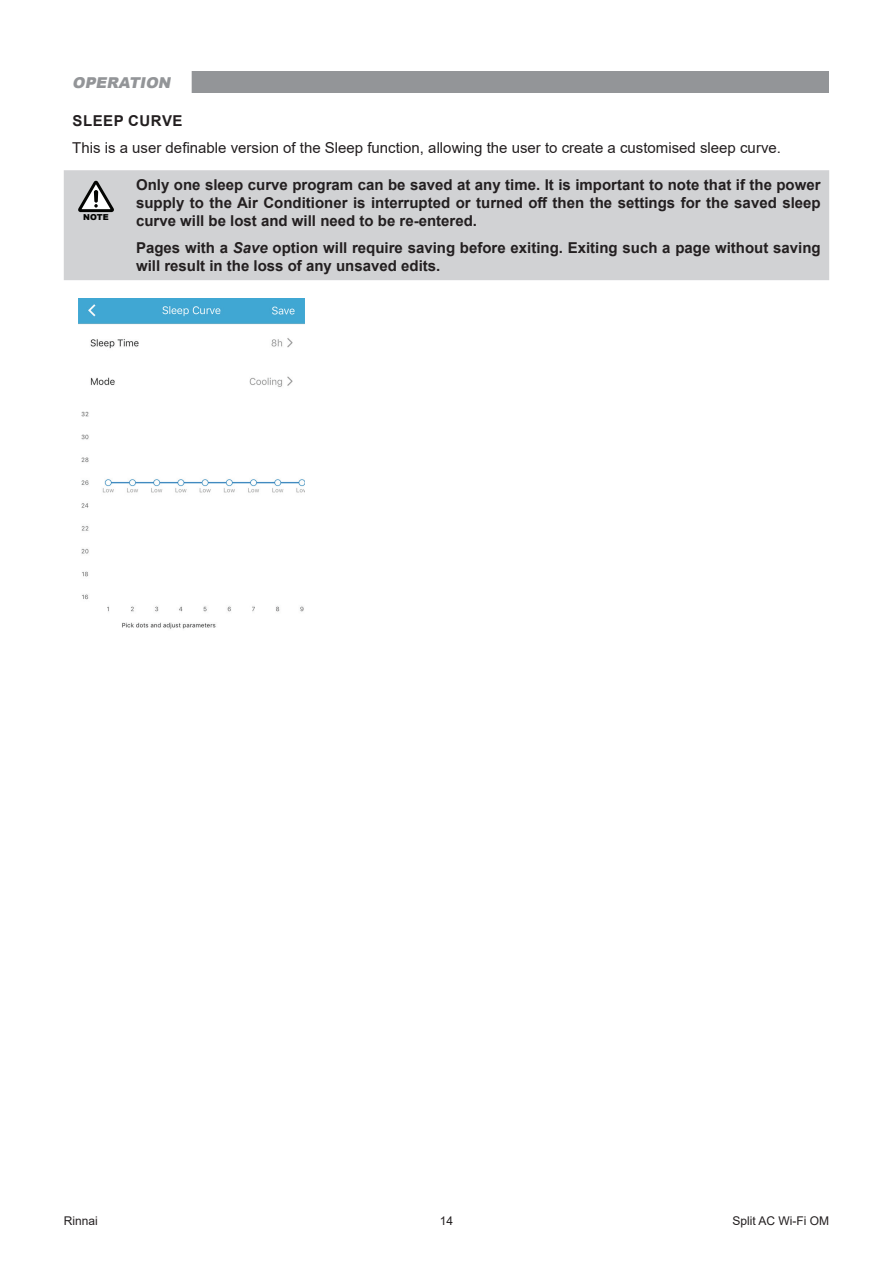
<style>
.page{position:relative;width:893px;height:1263px;background:#fff}
.page>*{position:absolute;margin:0;border:0;box-sizing:border-box;transform-origin:0 0}
.t1{font:700 15px/18px "Arial";color:#231f20;text-align:justify}
.t2{font:15px "Arial";color:#231f20}
.t3{font:700 15px "Arial";letter-spacing:.035em;color:#231f20}
.t4{font:italic 900 15px "Arial";color:#939598}
.t5{font:12px "Arial";color:#231f20}
.t6{font:900 8.25px "Arial";color:#040503}
.s1{font-style:italic}
</style>
<div class="page">
<div style="left:64px;top:170px;width:765px;height:110px;background:#d1d2d4"></div>
<svg style="left:78px;top:181px;width:36px;height:31px"></svg>
<svg style="left:94px;top:190px;width:4px;height:13px"></svg>
<img style="left:79px;top:298px;width:225px;height:331px">
<div style="left:64px;top:71px;width:765px;height:21px;background:#939598"></div>
<div style="left:51px;top:64px;width:141px;height:36px;background:#fff"></div>
<p class="t4" style="left:72px;top:72px;width:103px">OPERATION</p>
<p class="t3" style="left:73px;top:110px;width:112px">SLEEP CURVE</p>
<p class="t2" style="left:72px;top:137px;width:710px">This is a user definable version of the Sleep function, allowing the user to create a customised sleep curve.</p>
<p class="t6" style="left:83px;top:211px;width:27px">NOTE</p>
<p class="t1" style="left:136px;top:176px;width:686px">Only one sleep curve program can be saved at any time. It is important to note that if the power supply to the Air Conditioner is interrupted or turned off then the settings for the saved sleep curve will be lost and will need to be re-entered.</p>
<p class="t1" style="left:136px;top:239px;width:686px">Pages with a <span class="s1">Save</span> option will require saving before exiting. Exiting such a page without saving will result in the loss of any unsaved edits.</p>
<p class="t5" style="left:64px;top:1212px;width:36px">Rinnai</p>
<p class="t5" style="left:440px;top:1212px;width:15px">14</p>
<p class="t5" style="left:732px;top:1212px;width:98px">Split AC Wi-Fi OM</p>
</div>
